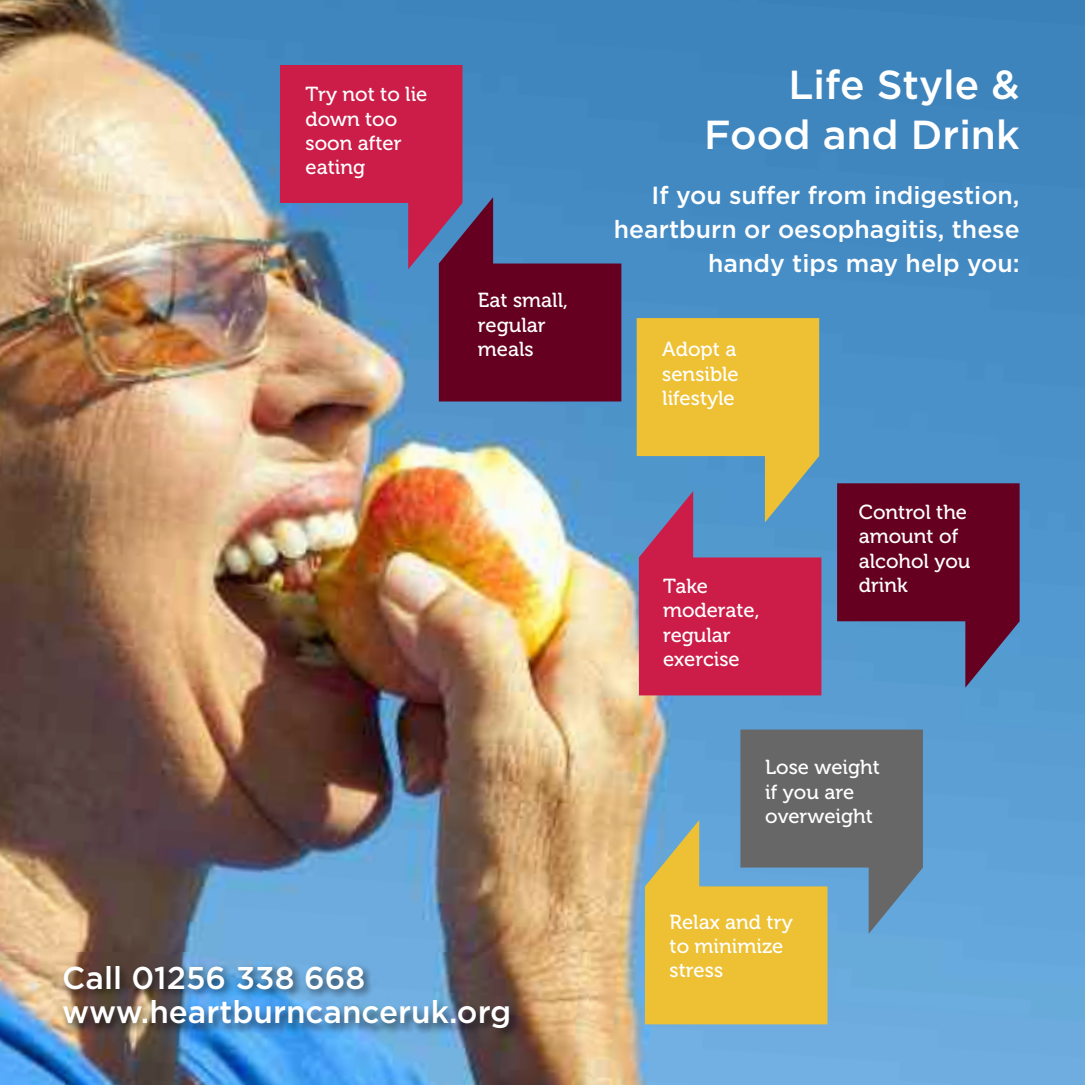
<style>
.page{position:relative;width:1085px;height:1085px;background:#fff}
.page>*{position:absolute;margin:0;border:0;box-sizing:border-box;transform-origin:0 0}
.t1{font:500 40.5px/49.5px "Gotham HTF";color:#fff;text-align:right}
.t2{font:500 31.5px/33.8px "Gotham HTF";color:#fff}
.t3{font:500 24.75px/33.8px "Gotham HTF";color:#fff;text-align:right}
.t4{font:20.25px/24.3px "Museo 500";color:#fff}
</style>
<div class="page">
<img style="left:0;top:0;width:1084px;height:1084px">
<svg style="left:280px;top:65px;width:341px;height:336px;background:#795279"></svg>
<svg style="left:837px;top:483px;width:182px;height:204px;background:#612a50"></svg>
<svg style="left:636px;top:318px;width:185px;height:377px;background:#bc785e"></svg>
<svg style="left:645px;top:729px;width:277px;height:295px;background:#949a7c"></svg>
<img style="left:53px;top:952px;width:535px;height:132px">
<p class="t4" style="left:305px;top:82px;width:123px">Try not to lie down too soon after eating</p>
<p class="t4" style="left:478px;top:288px;width:91px">Eat small, regular meals</p>
<h2 class="t2" style="left:62px;top:961px;width:450px">Call 01256 338 668 www.heartburncanceruk.org</h2>
<h1 class="t1" style="left:704px;top:60px;width:317px">Life Style &amp;<br>Food and Drink</h1>
<p class="t3" style="left:614px;top:179px;width:407px">If you suffer from indigestion, heartburn or oesophagitis, these handy tips may help you:</p>
<p class="t4" style="left:662px;top:337px;width:78px">Adopt a sensible lifestyle</p>
<p class="t4" style="left:663px;top:573px;width:98px">Take moderate, regular exercise</p>
<p class="t4" style="left:858px;top:499px;width:113px">Control the amount of alcohol you drink</p>
<p class="t4" style="left:765px;top:755px;width:116px">Lose weight if you are overweight</p>
<p class="t4" style="left:669px;top:909px;width:125px">Relax and try to minimize stress</p>
</div>
